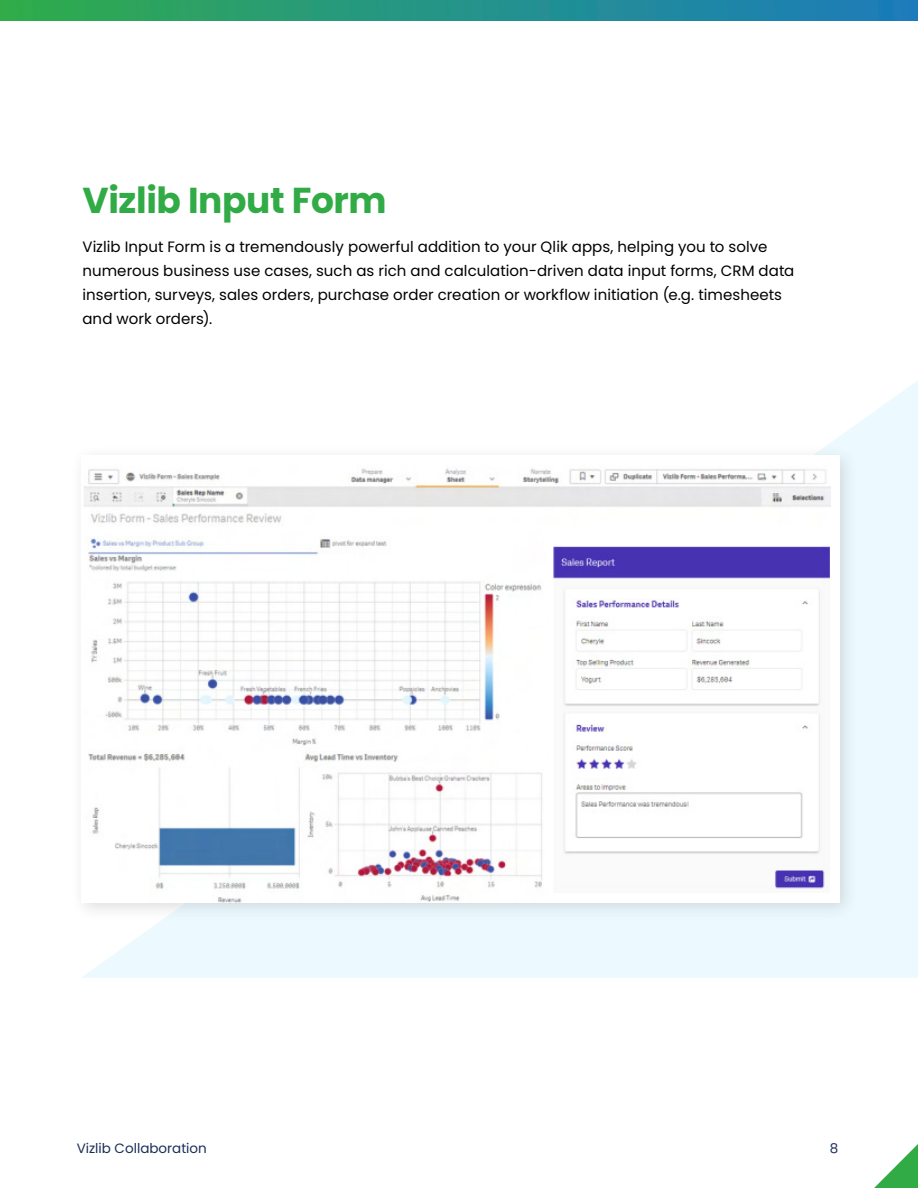
<style>
.page{position:relative;width:918px;height:1188px;background:#fff}
.page>*{position:absolute;margin:0;border:0;box-sizing:border-box;transform-origin:0 0}
.t1{font:700 36px "Poppins";letter-spacing:-.01em;color:#31ab46}
.Body_Copy{font:15px/24px "Poppins";letter-spacing:.005em;color:#000}
.t2{font:13.5px "Poppins";color:#1b2e59}
</style>
<div class="page">
<svg style="left:874px;top:1144px;width:44px;height:44px"></svg>
<div style="left:0;top:0;width:918px;height:21px;background:linear-gradient(to right,#2fac4e,#1b7bbf)"></div>
<svg style="left:82px;top:381px;width:836px;height:597px;fill:#ecfaff"></svg>
<div style="left:70px;top:445px;width:788px;height:477px;background:#231f20;opacity:.15"></div>
<img style="left:81px;top:455px;width:758px;height:448px">
<p class="t1" style="left:82px;top:180px;width:306px">Vizlib Input Form</p>
<p class="Body_Copy" style="left:82px;top:235px;width:713px">Vizlib Input Form is a tremendously powerful addition to your Qlik apps, helping you to solve numerous business use cases, such as rich and calculation-driven data input forms, CRM data insertion, surveys, sales orders, purchase order creation or workflow initiation (e.g. timesheets and work orders).</p>
<p class="t2" style="left:77px;top:1141px;width:132px">Vizlib Collaboration</p>
<p class="t2" style="left:830px;top:1141px;width:10px">8</p>
</div>
